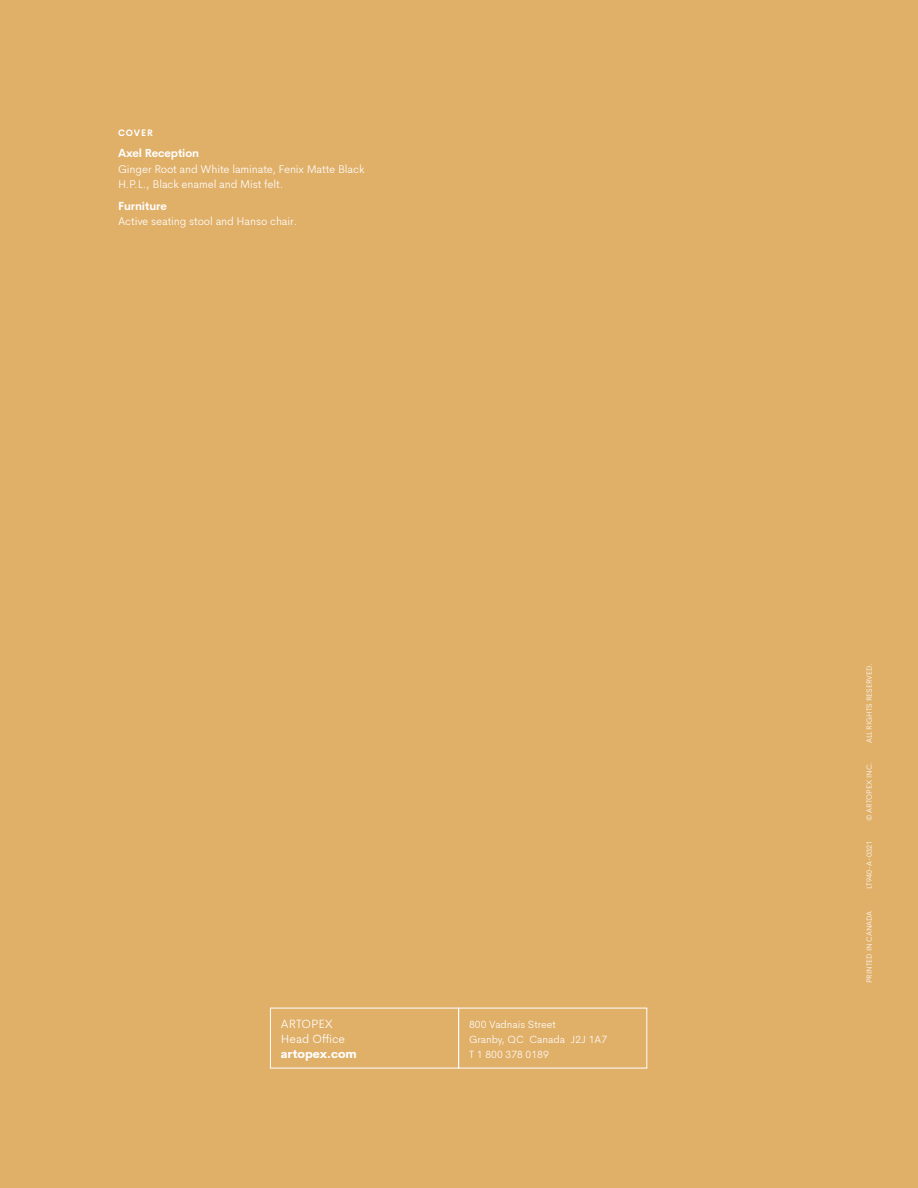
<style>
.page{position:relative;width:918px;height:1188px;background:#e0af68}
.page>*{position:absolute;margin:0;border:0;box-sizing:border-box;transform-origin:0 0}
.t1{font:300 12px "Cerebri Sans";color:#fff}
.t2{font:800 12px "Cerebri Sans";color:#fff}
.t3{font:300 11.25px/15.8px "Cerebri Sans";letter-spacing:-.01em;color:#fff}
.t4{font:700 11.25px "Cerebri Sans";letter-spacing:-.01em;color:#fff}
.t5{font:300 10.5px "Cerebri Sans";color:#fff}
.t6{font:700 9px "Cerebri Sans";letter-spacing:.1em;color:#fff}
.t7{font:300 7.5px "Cerebri Sans";color:#fff}
</style>
<div class="page">
<p class="t6" style="left:118px;top:125px;width:36px">COVER</p>
<p class="t4" style="left:118px;top:144px;width:83px">Axel Reception</p>
<p class="t3" style="left:118px;top:160px;width:248px">Ginger Root and White laminate, Fenix Matte Black<br>H.P.L., Black enamel and Mist felt.</p>
<p class="t4" style="left:118px;top:197px;width:50px">Furniture</p>
<p class="t3" style="left:118px;top:213px;width:181px">Active seating stool and Hanso chair.</p>
<p class="t1" style="left:281px;top:1014px;width:53px">ARTOPEX</p>
<p class="t1" style="left:281px;top:1029px;width:66px">Head Office</p>
<p class="t2" style="left:281px;top:1043px;width:77px">artopex.com</p>
<p class="t5" style="left:469px;top:1016px;width:88px">800 Vadnais Street</p>
<p class="t5" style="left:469px;top:1031px;width:140px">Granby, QC Canada J2J 1A7</p>
<p class="t5" style="left:469px;top:1046px;width:81px">T 1 800 378 0189</p>
<p class="t7" style="left:863px;top:743px;width:81px;rotate:-90deg">ALL RIGHTS RESERVED.</p>
<p class="t7" style="left:863px;top:821px;width:60px;rotate:-90deg">© ARTOPEX INC.</p>
<p class="t7" style="left:863px;top:889px;width:50px;rotate:-90deg">LT940-A-0321</p>
<p class="t7" style="left:863px;top:983px;width:74px;rotate:-90deg">PRINTED IN CANADA</p>
</div>
